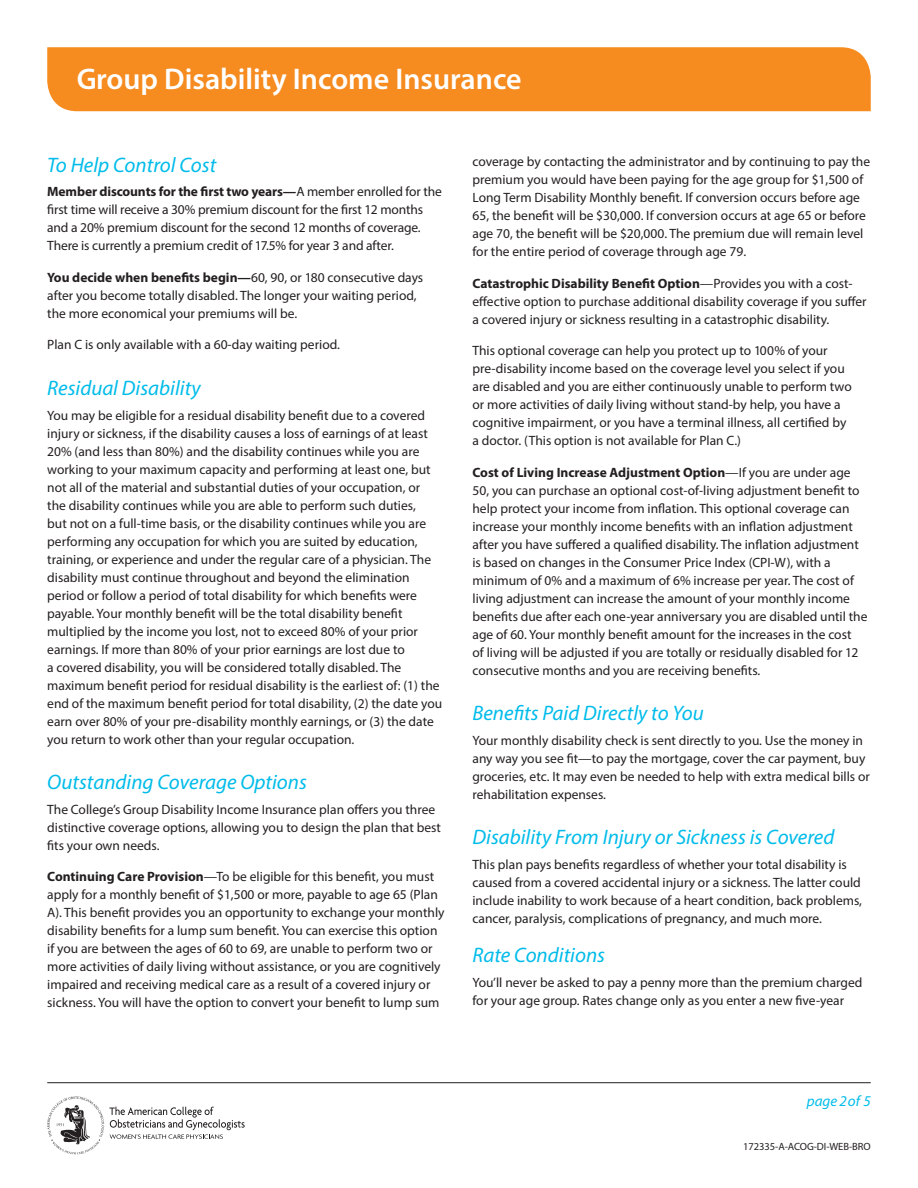
<style>
.page{position:relative;width:918px;height:1188px;background:#fff}
.page>*{position:absolute;margin:0;border:0;box-sizing:border-box;transform-origin:0 0}
.t1{font:600 30px "Myriad Pro";color:#fff}
.t2{font:italic 21px "Myriad Pro";color:#01bcea}
.t3{font:italic 15px "Myriad Pro";color:#01bcea}
.t4{font:13.5px/18px "Myriad Pro";color:#231f20}
.t5{font:10.5px "Myriad Pro";letter-spacing:-.005em;color:#231f20}
.s1{font-weight:700}
</style>
<div class="page">
<div style="left:47px;top:47px;width:824px;height:64px;background:#f68b1f"></div>
<svg style="left:47px;top:1096px;width:198px;height:58px"></svg>
<hr style="left:47px;top:1082px;width:824px;height:1px;background:#231f20">
<h1 class="t1" style="left:76px;top:59px;width:447px">Group Disability Income Insurance</h1>
<p class="t2" style="left:47px;top:152px;width:171px">To Help Control Cost</p>
<p class="t4" style="left:47px;top:183px;width:396px"><span class="s1">Member discounts for the first two years—</span>A member enrolled for the first time will receive a 30% premium discount for the first 12 months and a 20% premium discount for the second 12 months of coverage.<br>There is currently a premium credit of 17.5% for year 3 and after.</p>
<p class="t4" style="left:47px;top:268px;width:378px"><span class="s1">You decide when benefits begin—</span>60, 90, or 180 consecutive days after you become totally disabled. The longer your waiting period, the more economical your premiums will be.</p>
<p class="t4" style="left:47px;top:336px;width:294px">Plan C is only available with a 60-day waiting period.</p>
<p class="t2" style="left:47px;top:375px;width:155px">Residual Disability</p>
<p class="t4" style="left:47px;top:406px;width:396px">You may be eligible for a residual disability benefit due to a covered injury or sickness, if the disability causes a loss of earnings of at least 20% (and less than 80%) and the disability continues while you are working to your maximum capacity and performing at least one, but not all of the material and substantial duties of your occupation, or the disability continues while you are able to perform such duties,<br>but not on a full-time basis, or the disability continues while you are performing any occupation for which you are suited by education, training, or experience and under the regular care of a physician. The disability must continue throughout and beyond the elimination period or follow a period of total disability for which benefits were payable. Your monthly benefit will be the total disability benefit multiplied by the income you lost, not to exceed 80% of your prior earnings. If more than 80% of your prior earnings are lost due to<br>a covered disability, you will be considered totally disabled. The maximum benefit period for residual disability is the earliest of: (1) the end of the maximum benefit period for total disability, (2) the date you earn over 80% of your pre-disability monthly earnings, or (3) the date you return to work other than your regular occupation.</p>
<p class="t2" style="left:47px;top:769px;width:261px">Outstanding Coverage Options</p>
<p class="t4" style="left:47px;top:800px;width:395px">The College’s Group Disability Income Insurance plan offers you three distinctive coverage options, allowing you to design the plan that best fits your own needs.</p>
<p class="t4" style="left:47px;top:868px;width:399px"><span class="s1">Continuing Care Provision</span>—To be eligible for this benefit, you must apply for a monthly benefit of $1,500 or more, payable to age 65 (Plan A). This benefit provides you an opportunity to exchange your monthly disability benefits for a lump sum benefit. You can exercise this option if you are between the ages of 60 to 69, are unable to perform two or more activities of daily living without assistance, or you are cognitively impaired and receiving medical care as a result of a covered injury or sickness. You will have the option to convert your benefit to lump sum</p>
<p class="t4" style="left:472px;top:152px;width:399px">coverage by contacting the administrator and by continuing to pay the premium you would have been paying for the age group for $1,500 of Long Term Disability Monthly benefit. If conversion occurs before age 65, the benefit will be $30,000. If conversion occurs at age 65 or before age 70, the benefit will be $20,000. The premium due will remain level for the entire period of coverage through age 79.</p>
<p class="t4" style="left:472px;top:274px;width:396px"><span class="s1">Catastrophic Disability Benefit Option</span>—Provides you with a cost&shy;effective option to purchase additional disability coverage if you suffer a covered injury or sickness resulting in a catastrophic disability.</p>
<p class="t4" style="left:472px;top:341px;width:381px">This optional coverage can help you protect up to 100% of your pre-disability income based on the coverage level you select if you are disabled and you are either continuously unable to perform two or more activities of daily living without stand-by help, you have a cognitive impairment, or you have a terminal illness, all certified by a doctor. (This option is not available for Plan C.)</p>
<p class="t4" style="left:472px;top:463px;width:397px"><span class="s1">Cost of Living Increase Adjustment Option</span>—If you are under age 50, you can purchase an optional cost-of-living adjustment benefit to help protect your income from inflation. This optional coverage can increase your monthly income benefits with an inflation adjustment after you have suffered a qualified disability. The inflation adjustment is based on changes in the Consumer Price Index (CPI-W), with a minimum of 0% and a maximum of 6% increase per year. The cost of living adjustment can increase the amount of your monthly income benefits due after each one-year anniversary you are disabled until the age of 60. Your monthly benefit amount for the increases in the cost<br>of living will be adjusted if you are totally or residually disabled for 12 consecutive months and you are receiving benefits.</p>
<p class="t2" style="left:472px;top:700px;width:233px">Benefits Paid Directly to You</p>
<p class="t4" style="left:472px;top:731px;width:399px">Your monthly disability check is sent directly to you. Use the money in any way you see fit—to pay the mortgage, cover the car payment, buy groceries, etc. It may even be needed to help with extra medical bills or rehabilitation expenses.</p>
<p class="t2" style="left:472px;top:824px;width:364px">Disability From Injury or Sickness is Covered</p>
<p class="t4" style="left:472px;top:855px;width:391px">This plan pays benefits regardless of whether your total disability is caused from a covered accidental injury or a sickness. The latter could include inability to work because of a heart condition, back problems, cancer, paralysis, complications of pregnancy, and much more.</p>
<p class="t2" style="left:472px;top:942px;width:134px">Rate Conditions</p>
<p class="t4" style="left:472px;top:973px;width:392px">You’ll never be asked to pay a penny more than the premium charged for your age group. Rates change only as you enter a new five-year</p>
<p class="t3" style="left:807px;top:1091px;width:65px">page 2 of 5</p>
<p class="t5" style="left:743px;top:1140px;width:129px">172335-A-ACOG-DI-WEB-BRO</p>
</div>
